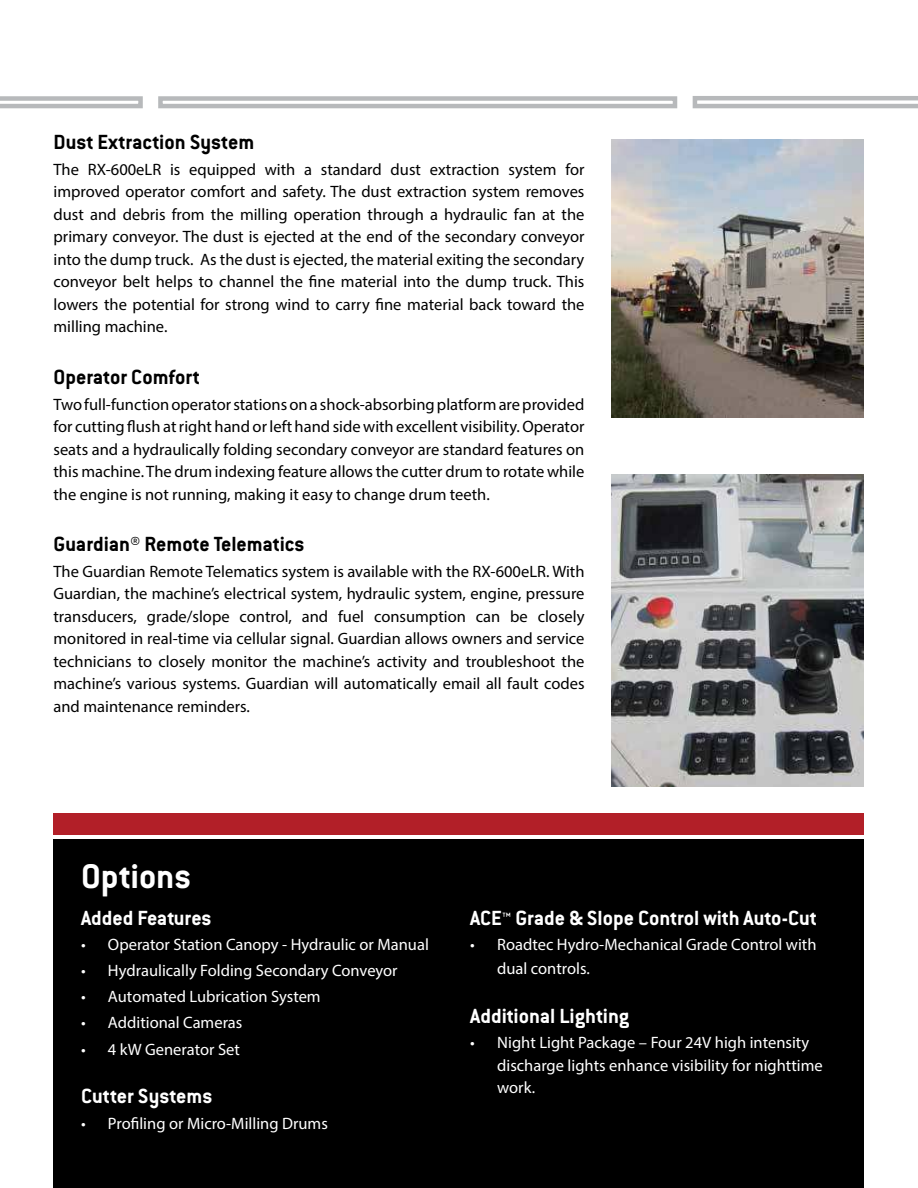
<style>
.page{position:relative;width:918px;height:1188px;background:#fff}
.page>*{position:absolute;margin:0;border:0;box-sizing:border-box;transform-origin:0 0}
.t1{font:700 37.5px "Conduit ITC Std";color:#fff}
.t2{font:700 22.5px "Conduit ITC Std";color:#fff}
.t3{font:700 22.5px "Conduit ITC Std";color:#000}
.t4{font:16.5px/22.5px "Myriad Pro";color:#000;text-align:justify}
.t5{font:16.5px/22.5px "Myriad Pro";color:#fff}
</style>
<div class="page">
<svg style="left:0;top:96px;width:143px;height:12px"></svg>
<svg style="left:693px;top:96px;width:225px;height:12px"></svg>
<div style="left:158px;top:96px;width:519px;height:12px;border:5px solid #b7b9bb"></div>
<div style="left:54px;top:840px;width:810px;height:348px;background:#000"></div>
<img style="left:611px;top:140px;width:253px;height:277px">
<img style="left:611px;top:475px;width:252px;height:312px">
<div style="left:53px;top:813px;width:811px;height:22px;background:#b21f28"></div>
<h2 class="t3" style="left:54px;top:134px;width:202px">Dust Extraction System</h2>
<p class="t4" style="left:54px;top:160px;width:533px">The RX-600eLR is equipped with a standard dust extraction system for improved operator comfort and safety. The dust extraction system removes dust and debris from the milling operation through a hydraulic fan at the primary conveyor. The dust is ejected at the end of the secondary conveyor into the dump truck. As the dust is ejected, the material exiting the secondary conveyor belt helps to channel the fine material into the dump truck. This lowers the potential for strong wind to carry fine material back toward the milling machine.</p>
<h2 class="t3" style="left:54px;top:369px;width:148px">Operator Comfort</h2>
<p class="t4" style="left:54px;top:394px;width:533px">Two full-function operator stations on a shock-absorbing platform are provided for cutting flush at right hand or left hand side with excellent visibility. Operator seats and a hydraulically folding secondary conveyor are standard features on this machine. The drum indexing feature allows the cutter drum to rotate while the engine is not running, making it easy to change drum teeth.</p>
<h2 class="t3" style="left:54px;top:536px;width:253px">Guardian® Remote Telematics</h2>
<p class="t4" style="left:54px;top:561px;width:533px">The Guardian Remote Telematics system is available with the RX-600eLR. With Guardian, the machine’s electrical system, hydraulic system, engine, pressure transducers, grade/slope control, and fuel consumption can be closely monitored in real-time via cellular signal. Guardian allows owners and service technicians to closely monitor the machine’s activity and troubleshoot the machine’s various systems. Guardian will automatically email all fault codes and maintenance reminders.</p>
<h1 class="t1" style="left:81px;top:863px;width:112px">Options</h1>
<h2 class="t2" style="left:81px;top:910px;width:132px">Added Features</h2>
<p class="t5" style="left:81px;top:935px;width:349px">• Operator Station Canopy - Hydraulic or Manual</p>
<p class="t5" style="left:81px;top:961px;width:318px">• Hydraulically Folding Secondary Conveyor</p>
<p class="t5" style="left:81px;top:986px;width:241px">• Automated Lubrication System</p>
<p class="t5" style="left:81px;top:1012px;width:163px">• Additional Cameras</p>
<p class="t5" style="left:81px;top:1039px;width:161px">• 4 kW Generator Set</p>
<h2 class="t2" style="left:81px;top:1088px;width:133px">Cutter Systems</h2>
<p class="t5" style="left:81px;top:1113px;width:248px">• Profiling or Micro-Milling Drums</p>
<h2 class="t2" style="left:470px;top:910px;width:348px">ACE™ Grade &amp; Slope Control with Auto-Cut</h2>
<p class="t5" style="left:497px;top:934px;width:321px;line-height:24px;text-indent:-27px">• Roadtec Hydro-Mechanical Grade Control with dual controls.</p>
<h2 class="t2" style="left:470px;top:1008px;width:161px">Additional Lighting</h2>
<p class="t5" style="left:497px;top:1033px;width:327px;text-indent:-27px">• Night Light Package – Four 24V high intensity discharge lights enhance visibility for nighttime work.</p>
</div>
